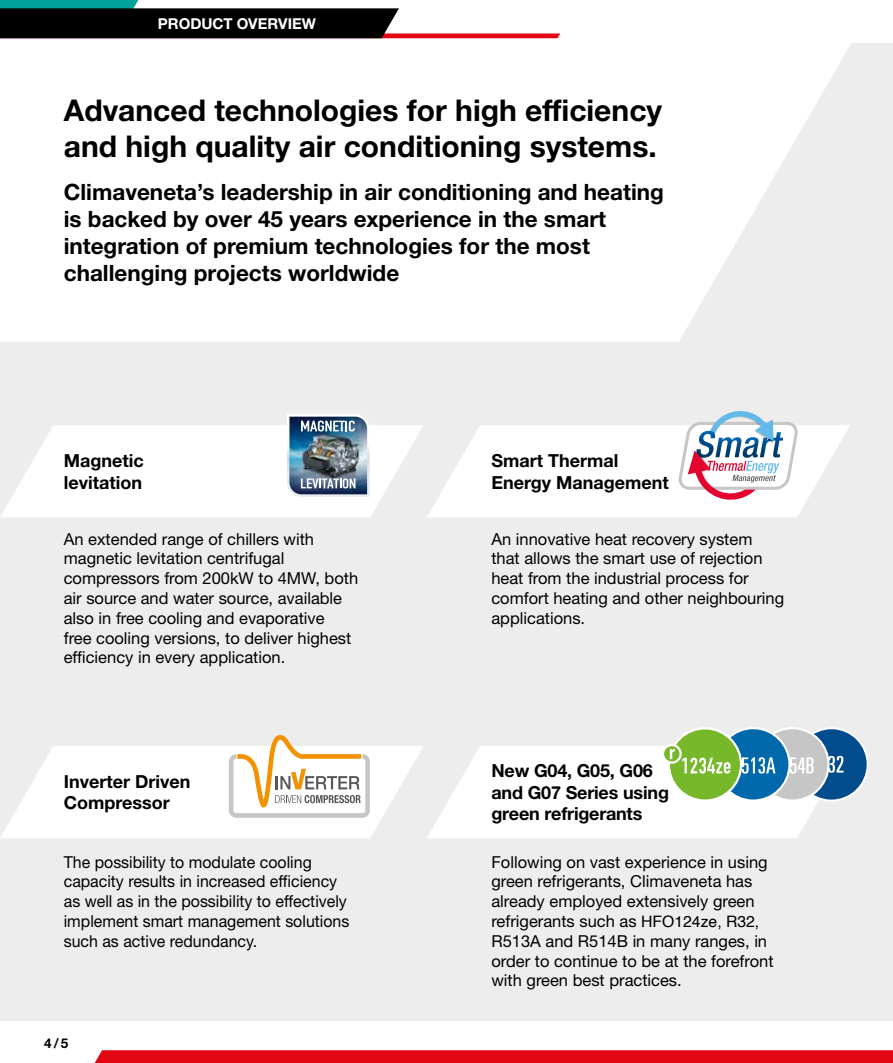
<style>
.page{position:relative;width:893px;height:1063px;background:#fff}
.page>*{position:absolute;margin:0;border:0;box-sizing:border-box;transform-origin:0 0}
.t1{font:700 30px/36px "Helvetica Neue LTW1 G";color:#000}
.t2{font:700 22.5px/27px "Helvetica Neue LTW1 G";color:#000}
.t3{font:700 18px/21.6px "Helvetica Neue LTW1 G";color:#000}
.t4{font:16.5px/19.8px "Helvetica Neue LT Std";color:#000}
.t5{font:16.5px/19.8px "Helvetica Neue LT Std";color:#000;scale:.96 1}
.t6{font:700 15px "Helvetica Neue LTW1 G";color:#fff}
.t7{font:700 13.5px "Helvetica Neue LTW1 G";color:#000}
.s1{font-family:"Helvetica";font-size:15.75px}
</style>
<div class="page">
<div style="left:0;top:43px;width:893px;height:977px;background:#ededed"></div>
<svg style="left:1px;top:746px;width:422px;height:92px;fill:#fff"></svg>
<svg style="left:0;top:38px;width:851px;height:304px;background:#fdfcfc"></svg>
<svg style="left:427px;top:746px;width:391px;height:92px;background:#fdfdfd"></svg>
<svg style="left:1px;top:425px;width:422px;height:92px;fill:#fff"></svg>
<svg style="left:427px;top:425px;width:423px;height:92px;fill:#fff"></svg>
<svg style="left:94px;top:1050px;width:799px;height:13px;background:#e30b18"></svg>
<svg style="left:229px;top:735px;width:141px;height:83px;background:#eae0d1"></svg>
<img style="left:287px;top:414px;width:83px;height:83px">
<svg style="left:679px;top:411px;width:118px;height:94px;background:#d6d0db"></svg>
<svg style="left:0;top:0;width:560px;height:38px"></svg>
<svg style="left:668px;top:728px;width:73px;height:73px"></svg>
<svg style="left:663px;top:745px;width:18px;height:18px"></svg>
<div style="left:662px;top:744px;width:20px;height:20px;border:2px solid #fff;border-radius:50%"></div>
<svg style="left:670px;top:749px;width:5px;height:10px"></svg>
<svg style="left:682px;top:727px;width:186px;height:75px;background:#78a8a0"></svg>
<p class="t6" style="left:158px;top:14px;width:160px">PRODUCT OVERVIEW</p>
<h1 class="t1" style="left:64px;top:92px;width:600px">Advanced technologies for high efficiency and high quality air conditioning systems.</h1>
<h2 class="t2" style="left:64px;top:178px;width:602px">Climaveneta’s leadership in air conditioning and heating is backed by over 45 years experience in the smart integration of premium technologies for the most challenging projects worldwide</h2>
<p class="t3" style="left:64px;top:450px;width:81px">Magnetic levitation</p>
<p class="t3" style="left:491px;top:450px;width:179px">Smart Thermal<br>Energy Management</p>
<p class="t4" style="left:64px;top:529px;width:296px">An extended range of chillers with magnetic levitation centrifugal compressors from 200kW to 4MW, both air source and water source, available also in free cooling and evaporative<br>free cooling versions, to deliver highest efficiency in every application.</p>
<p class="t4" style="left:491px;top:529px;width:294px">An innovative heat recovery system that allows the smart use of rejection heat from the industrial process for comfort heating and other neighbouring applications.</p>
<p class="t3" style="left:64px;top:770px;width:128px">Inverter Driven<br>Compressor</p>
<p class="t3" style="left:491px;top:760px;width:179px">New G04, G05, G06 and G07 Series using green refrigerants</p>
<p class="t5" style="left:64px;top:852px;width:299px">The possibility to modulate cooling capacity results in increased efficiency as well as in the possibility to effectively implement smart management solutions such as active redundancy.</p>
<p class="t4" style="left:491px;top:852px;width:284px">Following on vast experience in using green refrigerants, Climaveneta has already employed extensively green refrigerants such as <span class="s1">HFO124ze, R32, </span>R513A and R514B in many ranges, in order to continue to be at the forefront with green best practices.</p>
<p class="t7" style="left:44px;top:1035px;width:26px">4/5</p>
</div>
